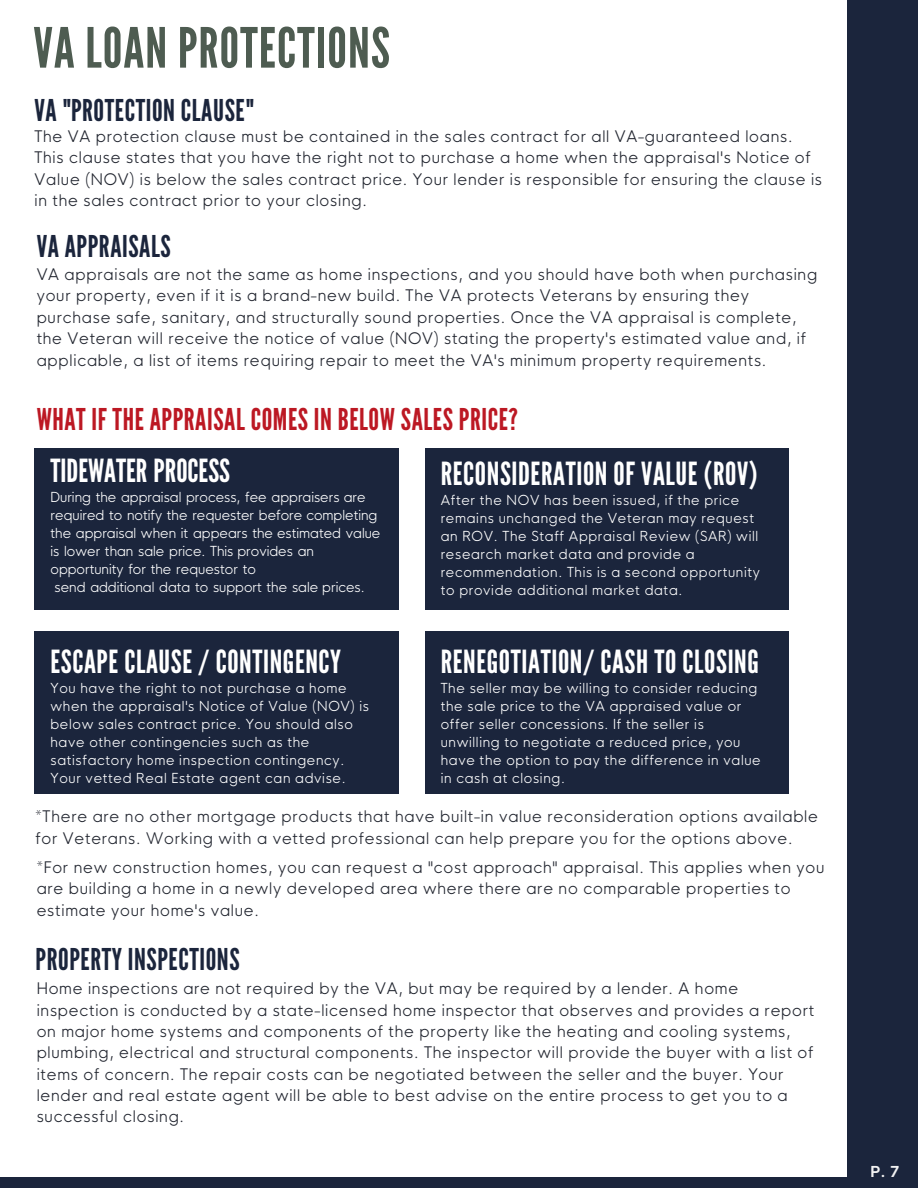
<style>
.page{position:relative;width:918px;height:1188px;background:#fff}
.page>*{position:absolute;margin:0;border:0;box-sizing:border-box;transform-origin:0 0}
.t1{font:55.35px "League Gothic";letter-spacing:.02em;color:#4e5c51}
.t2{font:31.8px "League Gothic";letter-spacing:.02em;color:#fff}
.t3{font:31.8px "League Gothic";color:#fff}
.t4{font:30px "League Gothic";letter-spacing:.02em;color:#1b253c}
.t5{font:30px "League Gothic";letter-spacing:.02em;color:#bc1823}
.t6{font:300 15.6px/21.3px "HK Nova";letter-spacing:.05em;color:#222630}
.t7{font:700 14.7px "HK Nova";color:#f2f2f2}
.t8{font:300 13.5px/18px "HK Nova";letter-spacing:.05em;color:#fff}
.t9{font:300 13.5px "HK Nova";color:#fff}
</style>
<div class="page">
<div style="left:35px;top:448px;width:363px;height:162px;background:#1b253c"></div>
<div style="left:425px;top:448px;width:364px;height:162px;background:#1b253c"></div>
<div style="left:35px;top:632px;width:363px;height:161px;background:#1b253c"></div>
<div style="left:425px;top:632px;width:364px;height:161px;background:#1b253c"></div>
<div style="left:0;top:1177px;width:918px;height:11px;background:#1b253c"></div>
<div style="left:847px;top:0;width:71px;height:1177px;background:#1b253c"></div>
<h1 class="t1" style="left:33px;top:16px;width:358px">VA LOAN PROTECTIONS</h1>
<h3 class="t4" style="left:35px;top:93px;width:220px">VA "PROTECTION CLAUSE"</h3>
<p class="t6" style="left:35px;top:125px;width:789px">The VA protection clause must be contained in the sales contract for all VA-guaranteed loans.<br>This clause states that you have the right not to purchase a home when the appraisal's Notice of Value (NOV) is below the sales contract price. Your lender is responsible for ensuring the clause is in the sales contract prior to your closing.</p>
<h3 class="t4" style="left:37px;top:228px;width:136px">VA APPRAISALS</h3>
<p class="t6" style="left:37px;top:264px;width:782px">VA appraisals are not the same as home inspections, and you should have both when purchasing your property, even if it is a brand-new build. The VA protects Veterans by ensuring they purchase safe, sanitary, and structurally sound properties. Once the VA appraisal is complete, the Veteran will receive the notice of value (NOV) stating the property's estimated value and, if applicable, a list of items requiring repair to meet the VA's minimum property requirements.</p>
<h3 class="t5" style="left:37px;top:402px;width:483px">WHAT IF THE APPRAISAL COMES IN BELOW SALES PRICE?</h3>
<h2 class="t3" style="left:51px;top:452px;width:181px">TIDEWATER PROCESS</h2>
<p class="t9" style="left:51px;top:489px;width:317px">During the appraisal process, fee appraisers are</p>
<p class="t9" style="left:51px;top:507px;width:328px">required to notify the requester before completing</p>
<p class="t9" style="left:51px;top:525px;width:331px">the appraisal when it appears the estimated value</p>
<p class="t9" style="left:51px;top:543px;width:265px">is lower than sale price. This provides an</p>
<p class="t9" style="left:51px;top:561px;width:207px">opportunity for the requestor to</p>
<p class="t9" style="left:55px;top:579px;width:312px">send additional data to support the sale prices.</p>
<h2 class="t2" style="left:50px;top:643px;width:292px">ESCAPE CLAUSE / CONTINGENCY</h2>
<p class="t8" style="left:50px;top:679px;width:320px">You have the right to not purchase a home when the appraisal's Notice of Value (NOV) is below sales contract price. You should also have other contingencies such as the satisfactory home inspection contingency.<br>Your vetted Real Estate agent can advise.</p>
<h2 class="t2" style="left:441px;top:455px;width:318px">RECONSIDERATION OF VALUE (ROV)</h2>
<p class="t8" style="left:441px;top:491px;width:321px">After the NOV has been issued, if the price remains unchanged the Veteran may request an ROV. The Staff Appraisal Review (SAR) will research market data and provide a recommendation. This is a second opportunity to provide additional market data.</p>
<h2 class="t2" style="left:441px;top:643px;width:320px">RENEGOTIATION/ CASH TO CLOSING</h2>
<p class="t8" style="left:441px;top:679px;width:322px">The seller may be willing to consider reducing the sale price to the VA appraised value or offer seller concessions. If the seller is unwilling to negotiate a reduced price, you have the option to pay the difference in value in cash at closing.</p>
<p class="t6" style="left:36px;top:806px;width:784px">*There are no other mortgage products that have built-in value reconsideration options available for Veterans. Working with a vetted professional can help prepare you for the options above.</p>
<p class="t6" style="left:37px;top:857px;width:789px">*For new construction homes, you can request a "cost approach" appraisal. This applies when you are building a home in a newly developed area where there are no comparable properties to estimate your home's value.</p>
<h3 class="t4" style="left:36px;top:942px;width:206px">PROPERTY INSPECTIONS</h3>
<p class="t6" style="left:37px;top:978px;width:779px">Home inspections are not required by the VA, but may be required by a lender. A home inspection is conducted by a state-licensed home inspector that observes and provides a report on major home systems and components of the property like the heating and cooling systems, plumbing, electrical and structural components. The inspector will provide the buyer with a list of items of concern. The repair costs can be negotiated between the seller and the buyer. Your lender and real estate agent will be able to best advise on the entire process to get you to a successful closing.</p>
<p class="t7" style="left:870px;top:1163px;width:30px">P. 7</p>
</div>
